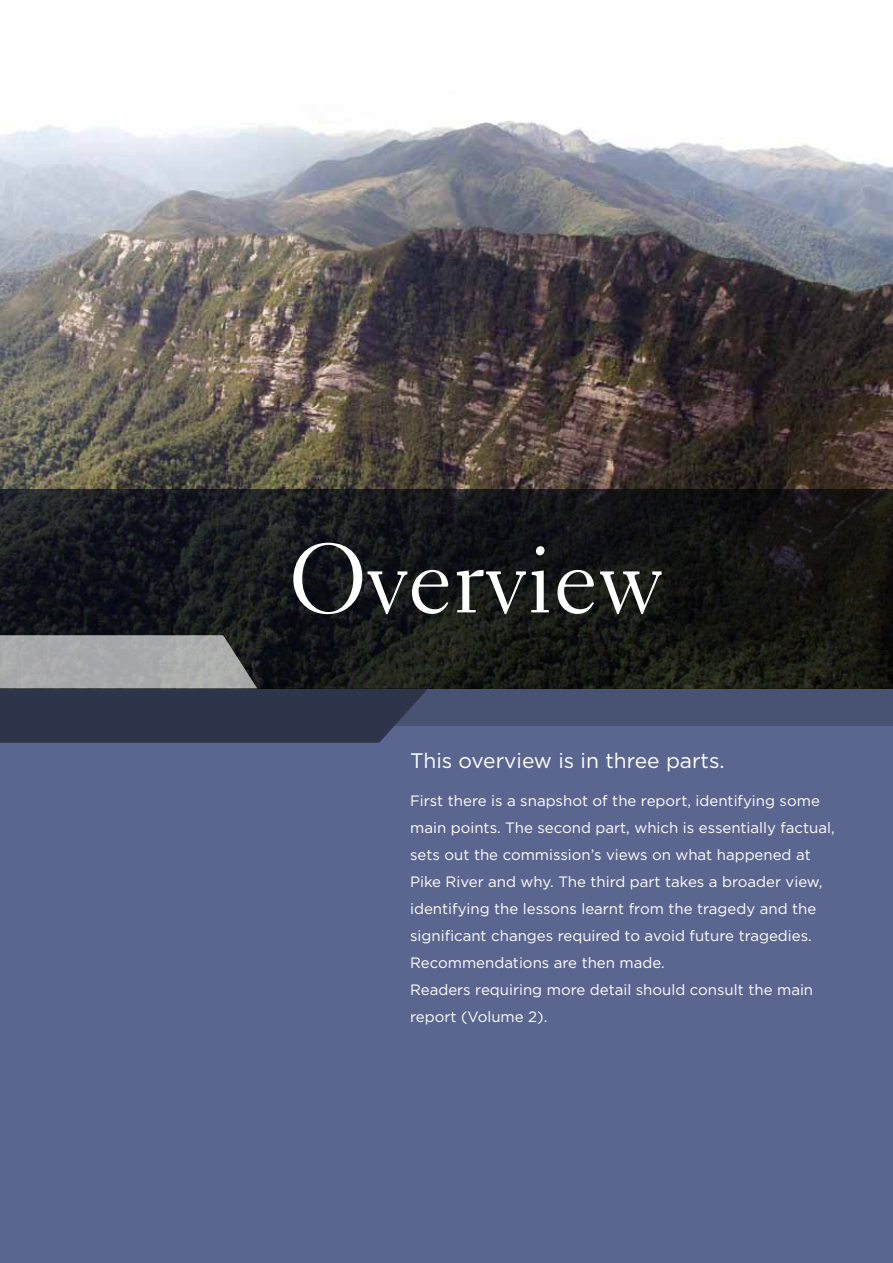
<style>
.page{position:relative;width:893px;height:1263px;background:#fff}
.page>*{position:absolute;margin:0;border:0;box-sizing:border-box;transform-origin:0 0}
.t1{font:97.05px "Electra LH";color:#fff}
.t2{font:21px "Gotham";color:#fff}
.t3{font:15px/27px "Gotham";color:#fff}
</style>
<div class="page">
<div style="left:0;top:489px;width:893px;height:774px;background:#5a6690"></div>
<img style="left:0;top:121px;width:893px;height:514px">
<svg style="left:0;top:635px;width:893px;height:108px;background:#3e4351"></svg>
<h1 class="t1" style="left:289px;top:520px;width:375px">Overview</h1>
<h2 class="t2" style="left:410px;top:749px;width:316px">This overview is in three parts.</h2>
<p class="t3" style="left:410px;top:787px;width:426px">First there is a snapshot of the report, identifying some main points. The second part, which is essentially factual, sets out the commission’s views on what happened at Pike River and why. The third part takes a broader view, identifying the lessons learnt from the tragedy and the significant changes required to avoid future tragedies.<br>Recommendations are then made.<br>Readers requiring more detail should consult the main report (Volume 2).</p>
</div>
